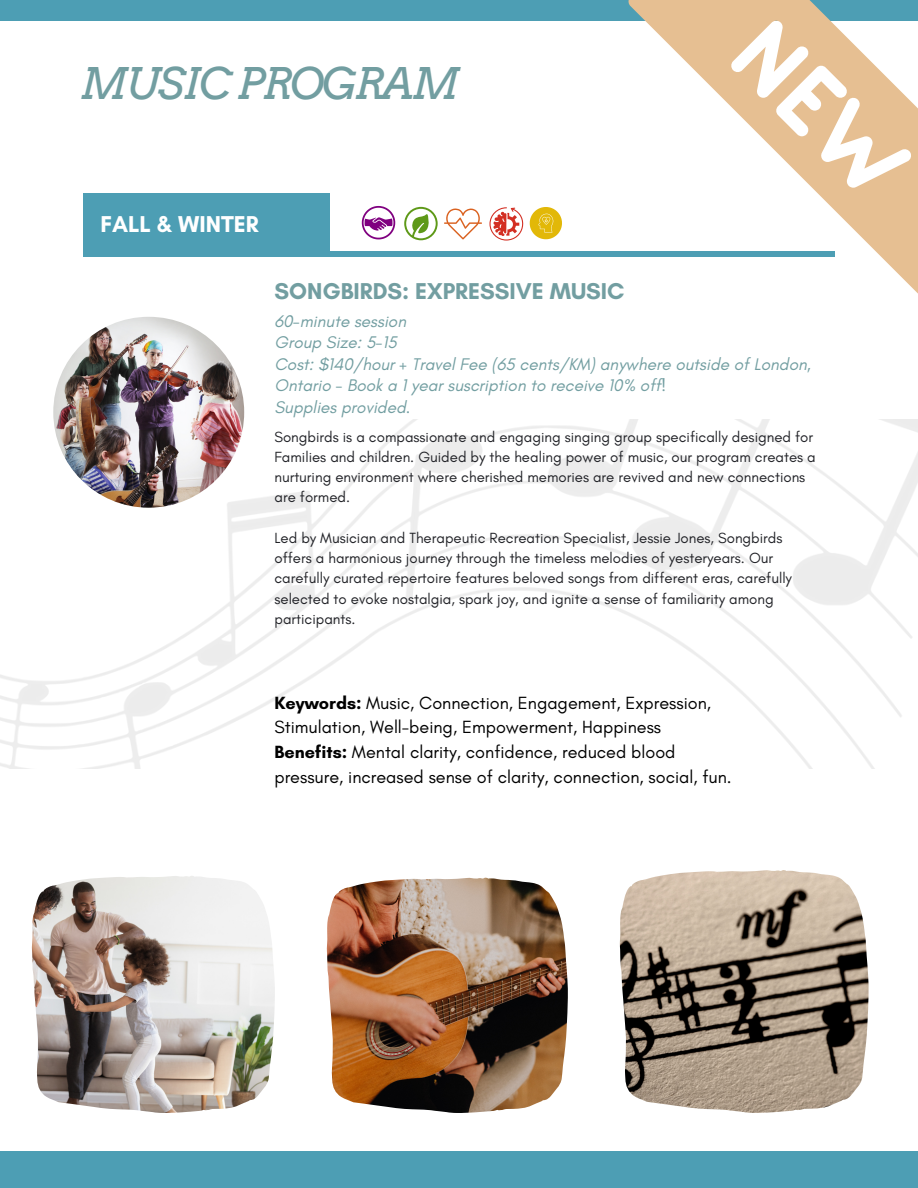
<style>
.page{position:relative;width:918px;height:1188px;background:#fff}
.page>*{position:absolute;margin:0;border:0;box-sizing:border-box;transform-origin:0 0}
.t1{font:italic 43.65px "Arvo";letter-spacing:-.05em;color:#729ea1}
.t2{font:700 23.4px "Glacial Indifference";color:#729ea1}
.t3{font:700 23.4px "Glacial Indifference";color:#fff}
.t4{font:18px/24.8px "Glacial Indifference";color:#000}
.t5{font:italic 17.1px/21.3px "Glacial Indifference";color:#729ea1}
.t6{font:15px/20.2px "Glacial Indifference";color:#212227}
.s1{font-weight:700}
</style>
<div class="page">
<div style="left:84px;top:252px;width:751px;height:5px;background:#4d9eb4"></div>
<div style="left:83px;top:193px;width:247px;height:63px;background:#4d9eb4"></div>
<img style="left:53px;top:317px;width:191px;height:191px;border-radius:50%">
<div style="left:0;top:1151px;width:918px;height:37px;background:#4d9eb4"></div>
<div style="left:0;top:0;width:918px;height:20px;background:#4d9eb4"></div>
<img style="left:620px;top:870px;width:248px;height:243px">
<svg style="left:629px;top:0;width:289px;height:294px"></svg>
<svg style="left:362px;top:206px;width:33px;height:33px"></svg>
<svg style="left:404px;top:207px;width:34px;height:33px"></svg>
<svg style="left:444px;top:208px;width:38px;height:31px"></svg>
<svg style="left:489px;top:207px;width:73px;height:34px"></svg>
<img style="left:327px;top:878px;width:241px;height:235px">
<img style="left:32px;top:876px;width:243px;height:237px">
<img style="left:0;top:420px;width:918px;height:348px">
<p class="t1" style="left:80px;top:57px;width:382px">MUSIC PROGRAM</p>
<p class="t3" style="left:100px;top:209px;width:160px">FALL &amp; WINTER</p>
<p class="t2" style="left:274px;top:277px;width:352px">SONGBIRDS: EXPRESSIVE MUSIC</p>
<p class="t5" style="left:274px;top:310px;width:133px">60-minute session</p>
<p class="t5" style="left:274px;top:332px;width:124px">Group Size: 5-15</p>
<p class="t5" style="left:274px;top:353px;width:538px">Cost: $140/hour + Travel Fee (65 cents/KM) anywhere outside of London,<br>Ontario - Book a 1 year suscription to receive 10% off!</p>
<p class="t5" style="left:274px;top:396px;width:137px">Supplies provided.</p>
<p class="t6" style="left:274px;top:426px;width:543px">Songbirds is a compassionate and engaging singing group specifically designed for Families and children. Guided by the healing power of music, our program creates a nurturing environment where cherished memories are revived and new connections are formed.</p>
<p class="t6" style="left:274px;top:527px;width:519px">Led by Musician and Therapeutic Recreation Specialist, Jessie Jones, Songbirds offers a harmonious journey through the timeless melodies of yesteryears. Our carefully curated repertoire features beloved songs from different eras, carefully selected to evoke nostalgia, spark joy, and ignite a sense of familiarity among participants.</p>
<p class="t4" style="left:274px;top:690px;width:438px"><span class="s1">Keywords:</span> Music, Connection, Engagement, Expression,<br>Stimulation, Well-being, Empowerment, Happiness</p>
<p class="t4" style="left:274px;top:740px;width:459px"><span class="s1">Benefits:</span> Mental clarity, confidence, reduced blood pressure, increased sense of clarity, connection, social, fun.</p>
</div>
